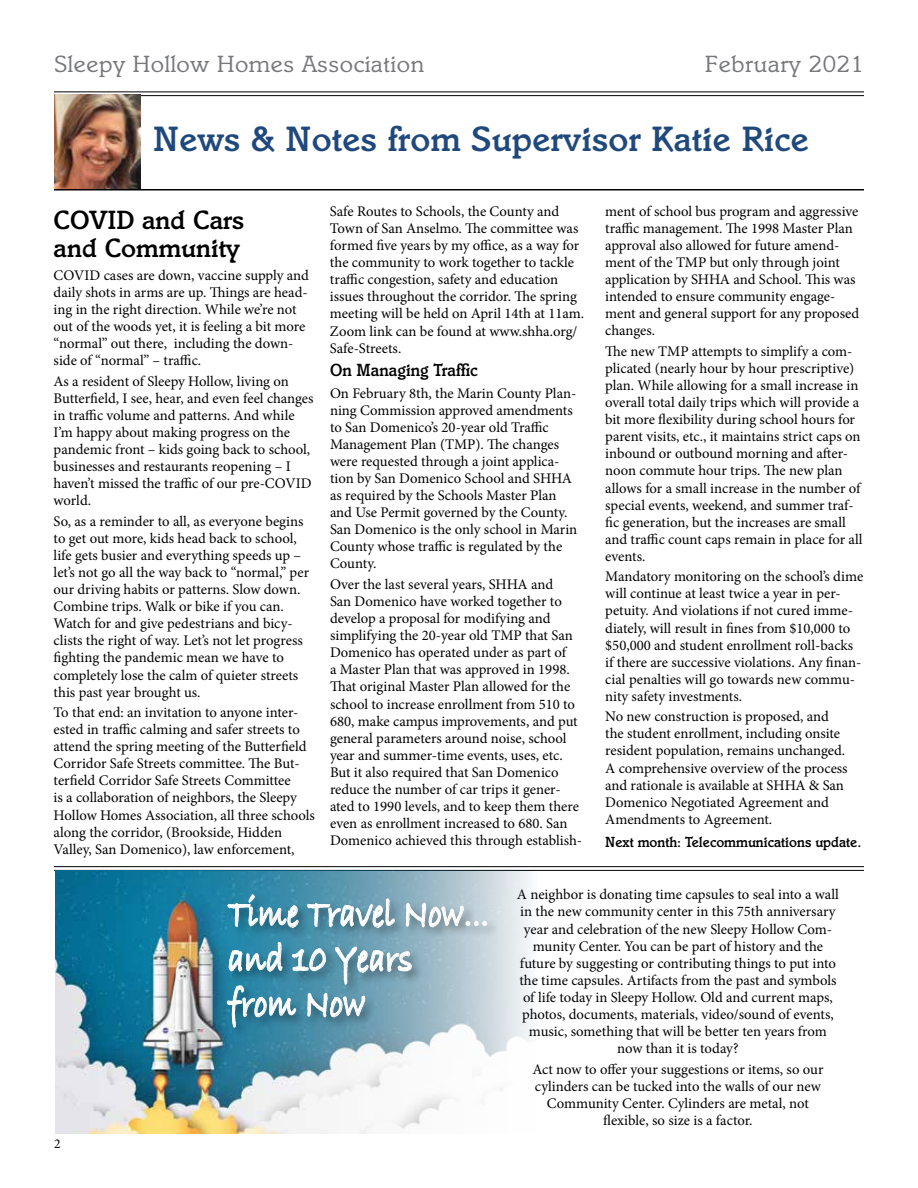
<style>
.page{position:relative;width:918px;height:1188px;background:#fff}
.page>*{position:absolute;margin:0;border:0;box-sizing:border-box;transform-origin:0 0}
.t1{font:700 42px/45px "Bradley Hand ITCTT";letter-spacing:.01em;color:#fff;scale:.75 1}
.t2{font:500 36px "Italia";letter-spacing:.01em;color:#1f497d}
.t3{font:500 27px/28.5px "Italia";color:#000}
.t4{font:24px "Italia";letter-spacing:.025em;color:#77787b}
.t5{font:500 18px "Italia";color:#000;scale:.95 1}
.t6{font:500 15px "Italia";color:#000;scale:.95 1}
.t7{font:14.7px/17.1px "Minion Pro";letter-spacing:-.005em;color:#000}
.t8{font:13.5px "Minion Pro";color:#000}
</style>
<div class="page">
<hr style="left:54px;top:92px;width:810px;height:1px;background:#000">
<hr style="left:54px;top:95px;width:810px;height:1px;background:#000">
<img style="left:54px;top:94px;width:87px;height:95px">
<hr style="left:54px;top:189px;width:810px;height:1px;background:#000">
<hr style="left:54px;top:866px;width:810px;height:1px;background:#000">
<hr style="left:54px;top:870px;width:810px;height:1px;background:#000">
<img style="left:56px;top:871px;width:473px;height:263px">
<div style="left:226px;top:893px;width:274px;height:146px;background:#000;opacity:.5"></div>
<svg style="left:228px;top:895px;width:70px;height:33px;background:#5295ae"></svg>
<svg style="left:308px;top:899px;width:86px;height:29px;background:#79a3b4"></svg>
<svg style="left:406px;top:903px;width:81px;height:24px;background:#afc1c9"></svg>
<svg style="left:229px;top:943px;width:53px;height:28px"></svg>
<svg style="left:292px;top:949px;width:34px;height:22px"></svg>
<svg style="left:336px;top:947px;width:76px;height:37px;background:#7fa5b4"></svg>
<svg style="left:227px;top:986px;width:69px;height:41px;background:#4c8fa8"></svg>
<svg style="left:308px;top:993px;width:57px;height:24px"></svg>
<h3 class="t4" style="left:54px;top:50px;width:372px">Sleepy Hollow Homes Association</h3>
<h3 class="t4" style="left:705px;top:50px;width:161px">February 2021</h3>
<h2 class="t2" style="left:153px;top:117px;width:657px">News &amp; Notes from Supervisor Katie Rice</h2>
<p class="t7" style="left:605px;top:203px;width:256px">ment of school bus program and aggressive traffic management. The 1998 Master Plan approval also allowed for future amend&shy;ment of the TMP but only through joint application by SHHA and School. This was intended to ensure community engage&shy;ment and general support for any proposed changes.</p>
<p class="t7" style="left:605px;top:343px;width:259px">The new TMP attempts to simplify a com&shy;plicated (nearly hour by hour prescriptive) plan. While allowing for a small increase in overall total daily trips which will provide a bit more flexibility during school hours for parent visits, etc., it maintains strict caps on inbound or outbound morning and after&shy;noon commute hour trips. The new plan allows for a small increase in the number of special events, weekend, and summer traf&shy;fic generation, but the increases are small and traffic count caps remain in place for all events.</p>
<p class="t7" style="left:605px;top:568px;width:260px">Mandatory monitoring on the school’s dime will continue at least twice a year in per&shy;petuity. And violations if not cured imme&shy;diately, will result in fines from $10,000 to $50,000 and student enrollment roll-backs if there are successive violations. Any finan&shy;cial penalties will go towards new commu&shy;nity safety investments.</p>
<p class="t7" style="left:605px;top:708px;width:244px">No new construction is proposed, and the student enrollment, including onsite resident population, remains unchanged.<br>A comprehensive overview of the process and rationale is available at SHHA &amp; San Domenico Negotiated Agreement and Amendments to Agreement.</p>
<p class="t6" style="left:605px;top:833px;width:271px">Next month: Telecommunications update.</p>
<p class="t7" style="left:517px;top:886px;width:324px;text-align:center">A neighbor is donating time capsules to seal into a wall in the new community center in this 75th anniversary year and celebration of the new Sleepy Hollow Com&shy;munity Center. You can be part of history and the future by suggesting or contributing things to put into the time capsules. Artifacts from the past and symbols of life today in Sleepy Hollow. Old and current maps, photos, documents, materials, video/sound of events, music, something that will be better ten years from now than it is today?</p>
<p class="t7" style="left:532px;top:1060px;width:293px;text-align:center">Act now to offer your suggestions or items, so our cylinders can be tucked into the walls of our new Community Center. Cylinders are metal, not flexible, so size is a factor.</p>
<p class="t7" style="left:330px;top:203px;width:256px">Safe Routes to Schools, the County and Town of San Anselmo. The committee was formed five years by my office, as a way for the community to work together to tackle traffic congestion, safety and education issues throughout the corridor. The spring meeting will be held on April 14th at 11am.<br>Zoom link can be found at www.shha.org/ Safe-Streets.</p>
<p class="t5" style="left:330px;top:359px;width:157px">On Managing Traffic</p>
<p class="t7" style="left:330px;top:384px;width:249px">On February 8th, the Marin County Plan&shy;ning Commission approved amendments to San Domenico’s 20-year old Traffic Management Plan (TMP). The changes were requested through a joint applica&shy;tion by San Domenico School and SHHA as required by the Schools Master Plan and Use Permit governed by the County.<br>San Domenico is the only school in Marin County whose traffic is regulated by the County.</p>
<p class="t7" style="left:330px;top:576px;width:254px">Over the last several years, SHHA and<br>San Domenico have worked together to develop a proposal for modifying and simplifying the 20-year old TMP that San Domenico has operated under as part of<br>a Master Plan that was approved in 1998.<br>That original Master Plan allowed for the school to increase enrollment from 510 to 680, make campus improvements, and put general parameters around noise, school year and summer-time events, uses, etc.<br>But it also required that San Domenico reduce the number of car trips it gener&shy;ated to 1990 levels, and to keep them there even as enrollment increased to 680. San Domenico achieved this through establish-</p>
<h3 class="t3" style="left:54px;top:205px;width:192px">COVID and Cars and Community</h3>
<p class="t7" style="left:54px;top:267px;width:257px">COVID cases are down, vaccine supply and daily shots in arms are up. Things are head&shy;ing in the right direction. While we’re not out of the woods yet, it is feeling a bit more “normal” out there, including the down&shy;side of “normal” – traffic.</p>
<p class="t7" style="left:54px;top:372px;width:261px">As a resident of Sleepy Hollow, living on Butterfield, I see, hear, and even feel changes in traffic volume and patterns. And while I’m happy about making progress on the pandemic front – kids going back to school, businesses and restaurants reopening – I haven’t missed the traffic of our pre-COVID world.</p>
<p class="t7" style="left:54px;top:512px;width:257px">So, as a reminder to all, as everyone begins to get out more, kids head back to school, life gets busier and everything speeds up – let’s not go all the way back to “normal,” per our driving habits or patterns. Slow down.<br>Combine trips. Walk or bike if you can.<br>Watch for and give pedestrians and bicy&shy;clists the right of way. Let’s not let progress fighting the pandemic mean we have to completely lose the calm of quieter streets this past year brought us.</p>
<p class="t7" style="left:54px;top:704px;width:263px">To that end: an invitation to anyone inter&shy;ested in traffic calming and safer streets to attend the spring meeting of the Butterfield Corridor Safe Streets committee. The But&shy;terfield Corridor Safe Streets Committee<br>is a collaboration of neighbors, the Sleepy Hollow Homes Association, all three schools along the corridor, (Brookside, Hidden Valley, San Domenico), law enforcement,</p>
<h1 class="t1" style="left:228px;top:889px;width:350px">Time Travel Now… and 10 Years from Now</h1>
<p class="t8" style="left:54px;top:1135px;width:8px">2</p>
</div>
